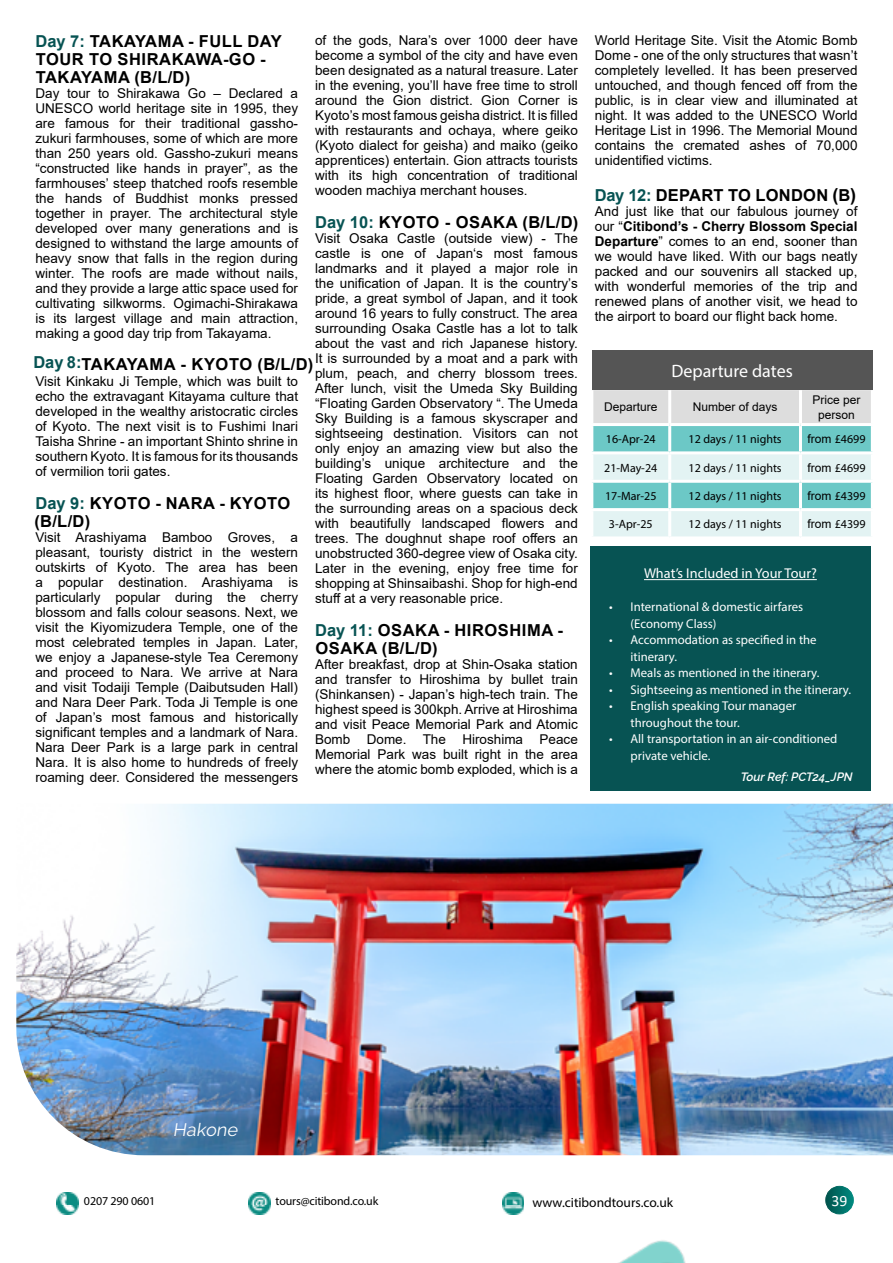
<style>
.page{position:relative;width:893px;height:1263px;background:#fff}
.page>*{position:absolute;margin:0;border:0;box-sizing:border-box;transform-origin:0 0}
.t1{font:18px "Myriad Pro";color:#fff}
.t2{font:italic 18px "Raleway";color:#fff}
.t3{font:700 16.5px/18px "Arial";letter-spacing:.035em;color:#000}
.t4{font:700 16.5px "Arial";letter-spacing:.015em;color:#000}
.t5{font:15.75px "Calibri";color:#fff}
.t6{font:14.25px "Myriad Pro";color:#fff}
.t7{font:13.5px/15px "Arial";color:#000;text-align:justify}
.t8{font:13.5px "Myriad Pro";color:#000}
.t9{font:12.75px/16.5px "Myriad Pro";color:#fff}
.t10{font:12px "Myriad Pro";color:#000}
.t11{font:12px/14.4px "Arial";color:#000;text-align:center}
.t12{font:italic 600 12px "Raleway";color:#fff}
.s1{color:#075353}
.s2{font-size:18px}
.s3{font-weight:700}
.s4{font-family:"Arial"}
</style>
<div class="page">
<svg style="left:826px;top:1186px;width:27px;height:28px"></svg>
<div style="left:825px;top:1186px;width:29px;height:28px;border:1px solid #fff;border-radius:50%"></div>
<img style="left:57px;top:1193px;width:21px;height:21px">
<img style="left:249px;top:1193px;width:21px;height:21px">
<img style="left:503px;top:1193px;width:21px;height:21px">
<img style="left:618px;top:1240px;width:68px;height:23px">
<div style="left:590px;top:546px;width:280px;height:245px;background:#075353"></div>
<hr style="left:644px;top:579px;width:173px;height:1px;background:#fff">
<div style="left:592px;top:351px;width:280px;height:39px;background:#555"></div>
<svg style="left:593px;top:390px;width:278px;height:146px;background:#b5dddc"></svg>
<hr style="left:668px;top:390px;width:3px;height:33px;background:#fff">
<hr style="left:799px;top:390px;width:3px;height:33px;background:#fff">
<hr style="left:590px;top:423px;width:80px;height:3px;background:#fff">
<hr style="left:670px;top:423px;width:130px;height:3px;background:#fff">
<hr style="left:668px;top:426px;width:3px;height:25px;background:#fff">
<hr style="left:800px;top:423px;width:74px;height:3px;background:#fff">
<hr style="left:799px;top:426px;width:3px;height:25px;background:#fff">
<hr style="left:590px;top:451px;width:80px;height:3px;background:#fff">
<hr style="left:670px;top:451px;width:130px;height:3px;background:#fff">
<hr style="left:668px;top:454px;width:3px;height:26px;background:#fff">
<hr style="left:800px;top:451px;width:74px;height:3px;background:#fff">
<hr style="left:799px;top:454px;width:3px;height:26px;background:#fff">
<hr style="left:590px;top:480px;width:80px;height:3px;background:#fff">
<hr style="left:670px;top:480px;width:130px;height:3px;background:#fff">
<hr style="left:668px;top:483px;width:3px;height:25px;background:#fff">
<hr style="left:800px;top:480px;width:74px;height:3px;background:#fff">
<hr style="left:799px;top:483px;width:3px;height:25px;background:#fff">
<hr style="left:590px;top:508px;width:80px;height:3px;background:#fff">
<hr style="left:670px;top:508px;width:130px;height:3px;background:#fff">
<hr style="left:668px;top:511px;width:3px;height:25px;background:#fff">
<hr style="left:800px;top:508px;width:74px;height:3px;background:#fff">
<hr style="left:799px;top:511px;width:3px;height:25px;background:#fff">
<img style="left:16px;top:804px;width:877px;height:351px">
<p class="t7" style="left:315px;top:32px;width:264px">of the gods, Nara’s over 1000 deer have become a symbol of the city and have even been designated as a natural treasure. Later in the evening, you’ll have free time to stroll around the Gion district. Gion Corner is Kyoto’s most famous geisha district. It is filled with restaurants and ochaya, where geiko (Kyoto dialect for geisha) and maiko (geiko apprentices) entertain. Gion attracts tourists with its high concentration of traditional wooden machiya merchant houses.</p>
<p class="t3" style="left:315px;top:213px;width:265px"><span class="s1">Day 10:</span> KYOTO - OSAKA (B/L/D)</p>
<p class="t7" style="left:315px;top:230px;width:264px">Visit Osaka Castle (outside view) - The castle is one of Japan‘s most famous landmarks and it played a major role in the unification of Japan. It is the country’s pride, a great symbol of Japan, and it took around 16 years to fully construct. The area surrounding Osaka Castle has a lot to talk about the vast and rich Japanese history.<br>It is surrounded by a moat and a park with plum, peach, and cherry blossom trees.<br>After lunch, visit the Umeda Sky Building “Floating Garden Observatory “. The Umeda Sky Building is a famous skyscraper and sightseeing destination. Visitors can not only enjoy an amazing view but also the building’s unique architecture and the Floating Garden Observatory located on its highest floor, where guests can take in the surrounding areas on a spacious deck with beautifully landscaped flowers and trees. The doughnut shape roof offers an unobstructed 360-degree view of Osaka city.<br>Later in the evening, enjoy free time for shopping at Shinsaibashi. Shop for high-end stuff at a very reasonable price.</p>
<p class="t3" style="left:315px;top:621px;width:249px"><span class="s1">Day 11:</span> OSAKA - HIROSHIMA -<br>OSAKA (B/L/D)</p>
<p class="t7" style="left:315px;top:656px;width:264px">After breakfast, drop at Shin-Osaka station and transfer to Hiroshima by bullet train (Shinkansen) - Japan’s high-tech train. The highest speed is 300kph. Arrive at Hiroshima and visit Peace Memorial Park and Atomic Bomb Dome. The Hiroshima Peace Memorial Park was built right in the area where the atomic bomb exploded, which is a</p>
<p class="t3" style="left:35px;top:32px;width:248px"><span class="s1">Day 7:</span> TAKAYAMA - FULL DAY<br>TOUR TO SHIRAKAWA-GO -<br>TAKAYAMA (B/L/D)</p>
<p class="t7" style="left:35px;top:85px;width:264px">Day tour to Shirakawa Go – Declared a UNESCO world heritage site in 1995, they are famous for their traditional gassho&shy;zukuri farmhouses, some of which are more than 250 years old. Gassho-zukuri means “constructed like hands in prayer”, as the farmhouses’ steep thatched roofs resemble the hands of Buddhist monks pressed together in prayer. The architectural style developed over many generations and is designed to withstand the large amounts of heavy snow that falls in the region during winter. The roofs are made without nails, and they provide a large attic space used for cultivating silkworms. Ogimachi-Shirakawa is its largest village and main attraction, making a good day trip from Takayama.</p>
<p class="t3" style="left:33px;top:355px;width:282px"><span class="s1">Day 8:</span> TAKAYAMA - KYOTO (B/L/D)</p>
<p class="t7" style="left:35px;top:373px;width:264px">Visit Kinkaku Ji Temple, which was built to echo the extravagant Kitayama culture that developed in the wealthy aristocratic circles of Kyoto. The next visit is to Fushimi Inari Taisha Shrine - an important Shinto shrine in southern Kyoto. It is famous for its thousands of vermilion torii gates.</p>
<p class="t3" style="left:34px;top:494px;width:258px"><span class="s1">Day 9:</span> KYOTO - NARA - KYOTO (B/L/D)</p>
<p class="t7" style="left:35px;top:529px;width:264px">Visit Arashiyama Bamboo Groves, a pleasant, touristy district in the western outskirts of Kyoto. The area has been a popular destination. Arashiyama is particularly popular during the cherry blossom and falls colour seasons. Next, we visit the Kiyomizudera Temple, one of the most celebrated temples in Japan. Later, we enjoy a Japanese-style Tea Ceremony and proceed to Nara. We arrive at Nara and visit Todaiji Temple (Daibutsuden Hall) and Nara Deer Park. Toda Ji Temple is one of Japan’s most famous and historically significant temples and a landmark of Nara.<br>Nara Deer Park is a large park in central Nara. It is also home to hundreds of freely roaming deer. Considered the messengers</p>
<p class="t7" style="left:595px;top:32px;width:264px">World Heritage Site. Visit the Atomic Bomb Dome - one of the only structures that wasn’t completely levelled. It has been preserved untouched, and though fenced off from the public, is in clear view and illuminated at night. It was added to the UNESCO World Heritage List in 1996. The Memorial Mound contains the cremated ashes of 70,000 unidentified victims.</p>
<p class="t4" style="left:595px;top:183px;width:263px"><span class="s1">Day 12:</span> DEPART TO LONDON <span class="s2">(</span>B<span class="s2">)</span></p>
<p class="t7" style="left:595px;top:203px;width:264px">And just like that our fabulous journey of our “<span class="s3">Citibond’s - Cherry Blossom Special Departure</span>” comes to an end, sooner than we would have liked. With our bags neatly packed and our souvenirs all stacked up, with wonderful memories of the trip and renewed plans of another visit, we head to the airport to board our flight back home.</p>
<h1 class="t1" style="left:671px;top:360px;width:123px">Departure dates</h1>
<p class="t11" style="left:604px;top:400px;width:55px">Departure</p>
<p class="t11" style="left:693px;top:400px;width:86px">Number of days</p>
<p class="t11" style="left:812px;top:393px;width:50px">Price per person</p>
<p class="t10" style="left:606px;top:432px;width:51px">16-Apr-24</p>
<p class="t10" style="left:688px;top:432px;width:95px">12 days / 11 nights</p>
<p class="t10" style="left:807px;top:432px;width:60px"><span class="s4">from</span> £4699</p>
<p class="t10" style="left:604px;top:460px;width:55px">21-May-24</p>
<p class="t10" style="left:688px;top:460px;width:95px">12 days / 11 nights</p>
<p class="t10" style="left:807px;top:460px;width:60px"><span class="s4">from</span> £4699</p>
<p class="t10" style="left:605px;top:488px;width:53px">17-Mar-25</p>
<p class="t10" style="left:688px;top:488px;width:95px">12 days / 11 nights</p>
<p class="t10" style="left:807px;top:488px;width:60px"><span class="s4">from</span> £4399</p>
<p class="t10" style="left:609px;top:517px;width:45px">3-Apr-25</p>
<p class="t10" style="left:688px;top:517px;width:95px">12 days / 11 nights</p>
<p class="t10" style="left:807px;top:517px;width:60px"><span class="s4">from</span> £4399</p>
<p class="t9" style="left:609px;top:599px;width:5px">•</p>
<p class="t9" style="left:609px;top:632px;width:5px">•</p>
<p class="t9" style="left:609px;top:665px;width:5px;text-align:justify">• • •</p>
<p class="t9" style="left:609px;top:730px;width:5px">•</p>
<p class="t6" style="left:644px;top:565px;width:174px">What’s Included in Your Tour?</p>
<p class="t9" style="left:630px;top:598px;width:222px">International &amp; domestic airfares (Economy Class)<br>Accommodation as specified in the itinerary.<br>Meals as mentioned in the itinerary.<br>Sightseeing as mentioned in the itinerary.<br>English speaking Tour manager throughout the tour.<br>All transportation in an air-conditioned private vehicle.</p>
<p class="t12" style="left:741px;top:770px;width:113px">Tour Ref: PCT24_JPN</p>
<h1 class="t2" style="left:173px;top:1119px;width:69px">Hakone</h1>
<p class="t10" style="left:84px;top:1194px;width:73px">0207 290 0601</p>
<p class="t10" style="left:276px;top:1194px;width:104px">tours@citibond.co.uk</p>
<p class="t8" style="left:532px;top:1194px;width:142px">www.citibondtours.co.uk</p>
<p class="t5" style="left:831px;top:1189px;width:17px">39</p>
</div>
